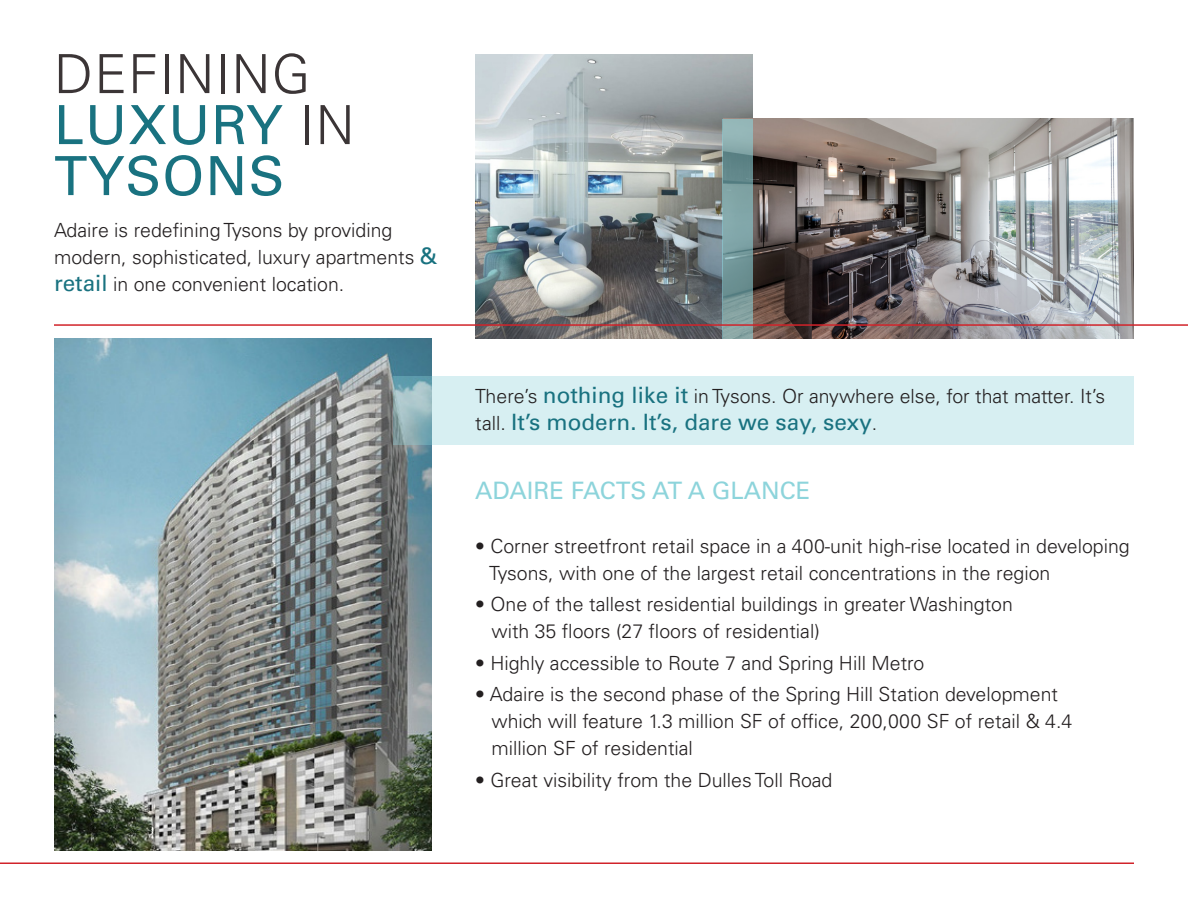
<style>
.page{position:relative;width:1188px;height:918px;background:#fff}
.page>*{position:absolute;margin:0;border:0;box-sizing:border-box;transform-origin:0 0}
.t1{font:54px/51px "Univers LT Std";letter-spacing:.02em;color:#197280}
.t2{font:24px "Univers LT Std";color:#8dd4db}
.t3{font:22.5px "Univers LT Std";color:#197280}
.t4{font:300 19.5px/27px "Univers LT Std";color:#231f20}
.s1{font-weight:300;color:#3b3536}
.s2{font-weight:400;font-size:22.5px;color:#197280}
.s3{font-weight:300;font-size:19.5px;color:#231f20}
</style>
<div class="page">
<img style="left:475px;top:54px;width:277px;height:284px">
<hr style="left:0;top:862px;width:1134px;height:2px;background:#d1232a">
<img style="left:54px;top:338px;width:378px;height:512px">
<div style="left:393px;top:376px;width:740px;height:68px;background:#d7eff2"></div>
<img style="left:753px;top:119px;width:381px;height:219px">
<svg style="left:723px;top:119px;width:30px;height:219px"></svg>
<hr style="left:54px;top:324px;width:1134px;height:2px;background:#d1232a">
<p class="t1" style="left:54px;top:49px;width:302px"><span class="s1">DEFINING<br></span>LUXURY <span class="s1">IN<br></span>TYSONS</p>
<p class="t4" style="left:54px;top:217px;width:385px">Adaire is redefining Tysons by providing modern, sophisticated, luxury apartments <span class="s2">&amp; retail</span> in one convenient location.</p>
<p class="t4" style="left:475px;top:383px;width:632px">There’s <span class="s2">nothing like it</span> in Tysons. Or anywhere else, for that matter. It’s</p>
<p class="t3" style="left:475px;top:409px;width:404px"><span class="s3">tall.</span> It’s modern. It’s, dare we say, sexy<span class="s3">.</span></p>
<p class="t2" style="left:475px;top:476px;width:337px">ADAIRE FACTS AT A GLANCE</p>
<p class="t4" style="left:489px;top:532px;width:642px;text-indent:-14px">• Corner streetfront retail space in a 400-unit high-rise located in developing<br>Tysons, with one of the largest retail concentrations in the region</p>
<p class="t4" style="left:475px;top:591px;width:539px">• One of the tallest residential buildings in greater Washington</p>
<p class="t4" style="left:491px;top:618px;width:330px">with 35 floors (27 floors of residential)</p>
<p class="t4" style="left:475px;top:649px;width:451px">• Highly accessible to Route 7 and Spring Hill Metro</p>
<p class="t4" style="left:475px;top:681px;width:584px">• Adaire is the second phase of the Spring Hill Station development</p>
<p class="t4" style="left:491px;top:708px;width:582px">which will feature 1.3 million SF of office, 200,000 SF of retail &amp; 4.4</p>
<p class="t4" style="left:491px;top:735px;width:203px">million SF of residential</p>
<p class="t4" style="left:475px;top:766px;width:359px">• Great visibility from the Dulles Toll Road</p>
</div>
